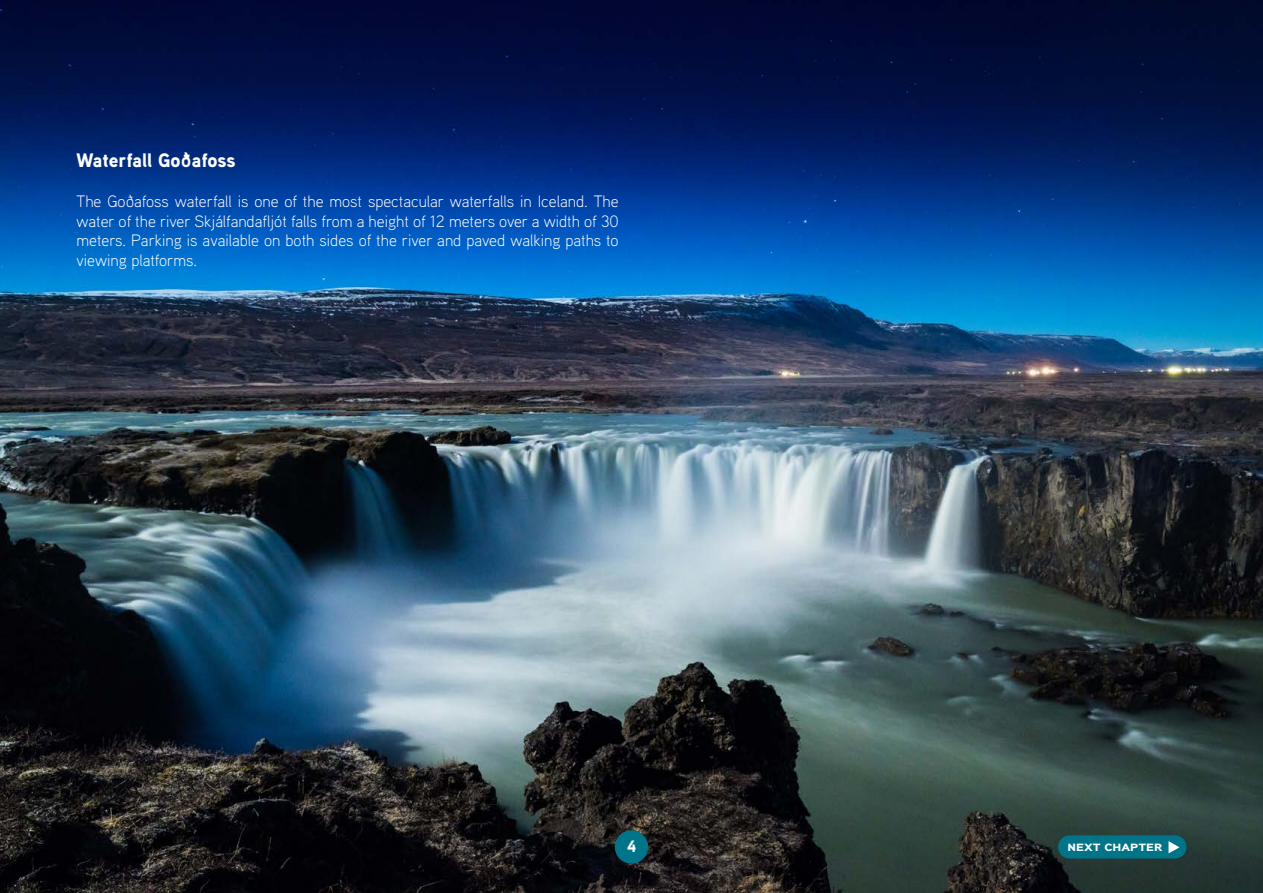
<style>
.page{position:relative;width:1263px;height:893px;background:#fff}
.page>*{position:absolute;margin:0;border:0;box-sizing:border-box;transform-origin:0 0}
.t1{font:900 19.5px "Aaux Pro";color:#fff}
.t2{font:300 16.5px/19.8px "Aaux Pro";color:#fff;text-align:justify}
.t3{font:900 16.5px "Aaux Pro";color:#fff}
.t4{font:900 10.5px "Aaux Pro";color:#fff;scale:1.25 1}
</style>
<div class="page">
<img style="left:0;top:0;width:1263px;height:893px">
<div style="left:615px;top:830px;width:33px;height:34px;background:#007589;border-radius:50%"></div>
<div style="left:1058px;top:835px;width:128px;height:23px;background:#007589;border-radius:12px"></div>
<svg style="left:1168px;top:841px;width:11px;height:12px"></svg>
<p class="t1" style="left:77px;top:148px;width:161px">Waterfall Goðafoss</p>
<p class="t2" style="left:77px;top:191px;width:544px">The Goðafoss waterfall is one of the most spectacular waterfalls in Iceland. The water of the river Skjálfandafljót falls from a height of 12 meters over a width of 30 meters. Parking is available on both sides of the river and paved walking paths to viewing platforms.</p>
<p class="t3" style="left:627px;top:836px;width:11px">4</p>
<p class="t4" style="left:1067px;top:841px;width:77px">NEXT CHAPTER</p>
</div>
